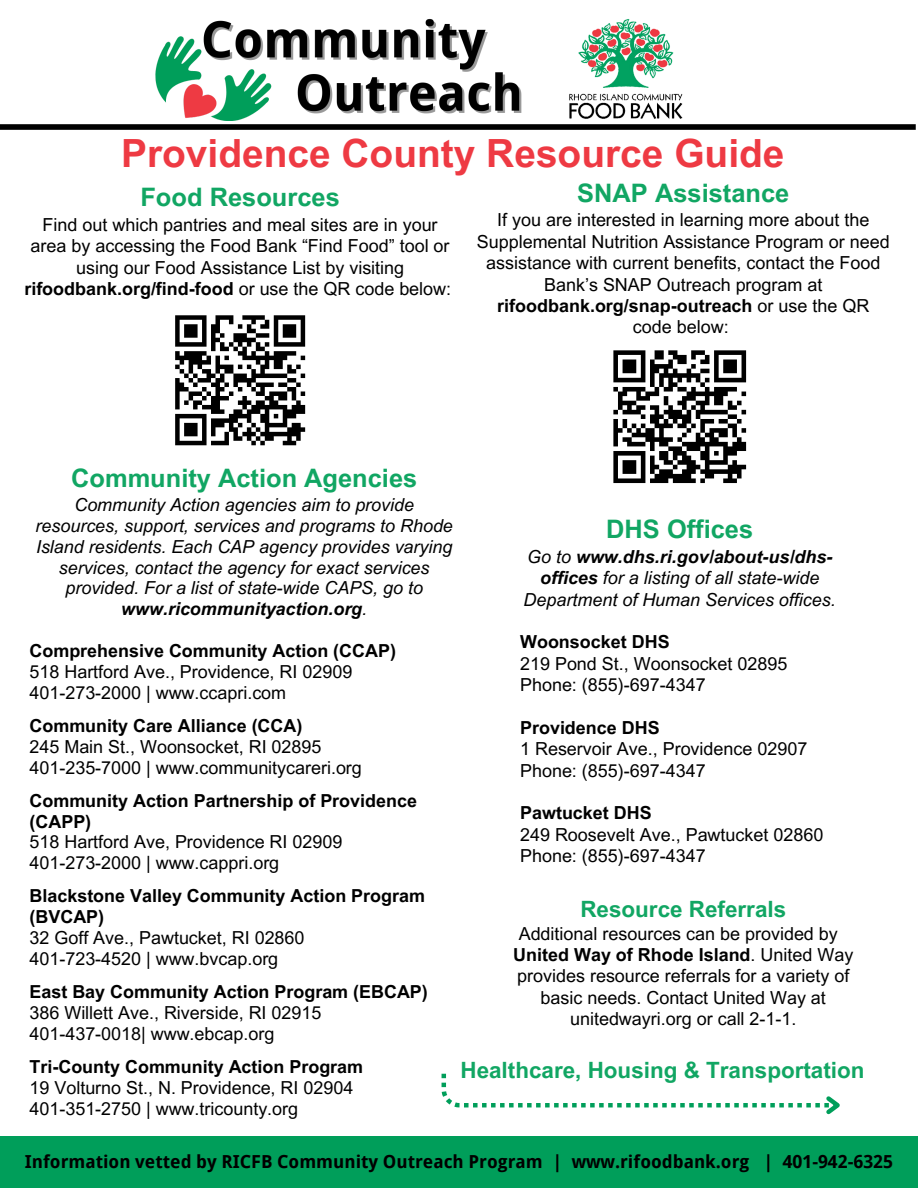
<style>
.page{position:relative;width:918px;height:1188px;background:#fff}
.page>*{position:absolute;margin:0;border:0;box-sizing:border-box;transform-origin:0 0}
.t1{font:700 38.85px "Arial MT Pro";color:#ee3a43}
.t2{font:700 25.5px "Arial MT Pro";color:#11a663}
.t3{font:700 22.5px "Arial MT Pro";color:#11a663}
.t4{font:18px/21.3px "Arial MT Pro";color:#000}
.t5{font:italic 18px/20.9px "Arial MT Pro";color:#000;text-align:center}
.t6{font:700 18px/20.9px "Arial MT Pro";color:#000}
.t7{font:700 18px "Droid Sans";color:#000}
.s1{font-weight:700}
</style>
<div class="page">
<div style="left:0;top:1136px;width:918px;height:52px;background:#009e5a"></div>
<div style="left:0;top:124px;width:916px;height:6px;background:#000"></div>
<img style="left:155px;top:18px;width:367px;height:102px">
<img style="left:569px;top:19px;width:114px;height:100px">
<svg style="left:175px;top:315px;width:131px;height:131px"></svg>
<svg style="left:613px;top:350px;width:134px;height:134px"></svg>
<svg style="left:442px;top:1074px;width:398px;height:41px"></svg>
<h1 class="t1" style="left:121px;top:139px;width:665px">Providence County Resource Guide</h1>
<h2 class="t2" style="left:140px;top:188px;width:201px">Food Resources</h2>
<p class="t4" style="left:24px;top:216px;width:428px;text-align:center">Find out which pantries and meal sites are in your area by accessing the Food Bank “Find Food” tool or using our Food Assistance List by visiting <span class="s1">rifoodbank.org/find-food</span> or use the QR code below:</p>
<h2 class="t2" style="left:577px;top:183px;width:214px">SNAP Assistance</h2>
<p class="t4" style="left:477px;top:212px;width:414px;text-align:center">If you are interested in learning more about the Supplemental Nutrition Assistance Program or need assistance with current benefits, contact the Food Bank’s SNAP Outreach program at <span class="s1">rifoodbank.org/snap-outreach</span> or use the QR code below:</p>
<h2 class="t2" style="left:71px;top:468px;width:348px">Community Action Agencies</h2>
<p class="t5" style="left:36px;top:496px;width:419px">Community Action agencies aim to provide resources, support, services and programs to Rhode Island residents. Each CAP agency provides varying services, contact the agency for exact services provided. For a list of state-wide CAPS, go to <span class="s1">www.ricommunityaction.org</span>.</p>
<p class="t6" style="left:30px;top:643px;width:368px">Comprehensive Community Action (CCAP)</p>
<p class="t4" style="left:30px;top:663px;width:324px;line-height:20.9px">518 Hartford Ave., Providence, RI 02909<br>401-273-2000 | www.ccapri.com</p>
<p class="t6" style="left:30px;top:717px;width:274px">Community Care Alliance (CCA)</p>
<p class="t4" style="left:30px;top:738px;width:334px;line-height:20.9px">245 Main St., Woonsocket, RI 02895<br>401-235-7000 | www.communitycareri.org</p>
<p class="t6" style="left:30px;top:792px;width:389px">Community Action Partnership of Providence (CAPP)</p>
<p class="t4" style="left:30px;top:834px;width:314px;line-height:20.9px">518 Hartford Ave, Providence RI 02909<br>401-273-2000 | www.cappri.org</p>
<p class="t6" style="left:30px;top:888px;width:397px">Blackstone Valley Community Action Program (BVCAP)</p>
<p class="t4" style="left:30px;top:930px;width:277px;line-height:20.9px">32 Goff Ave., Pawtucket, RI 02860<br>401-723-4520 | www.bvcap.org</p>
<p class="t6" style="left:30px;top:984px;width:400px">East Bay Community Action Program (EBCAP)</p>
<p class="t4" style="left:30px;top:1004px;width:293px;line-height:20.9px">386 Willett Ave., Riverside, RI 02915<br>401-437-0018| www.ebcap.org</p>
<p class="t6" style="left:30px;top:1058px;width:335px">Tri-County Community Action Program</p>
<p class="t4" style="left:30px;top:1079px;width:325px;line-height:20.9px">19 Volturno St., N. Providence, RI 02904<br>401-351-2750 | www.tricounty.org</p>
<h2 class="t2" style="left:606px;top:520px;width:149px">DHS Offices</h2>
<p class="t5" style="left:524px;top:548px;width:314px;line-height:21.3px">Go to <span class="s1">www.dhs.ri.gov/about-us/dhs&shy;offices</span> for a listing of all state-wide<br>Department of Human Services offices.</p>
<p class="t6" style="left:520px;top:634px;width:151px">Woonsocket DHS</p>
<p class="t4" style="left:520px;top:655px;width:269px">219 Pond St., Woonsocket 02895<br>Phone: (855)-697-4347</p>
<p class="t6" style="left:520px;top:719px;width:141px">Providence DHS</p>
<p class="t4" style="left:520px;top:741px;width:289px">1 Reservoir Ave., Providence 02907<br>Phone: (855)-697-4347</p>
<p class="t6" style="left:520px;top:805px;width:133px">Pawtucket DHS</p>
<p class="t4" style="left:520px;top:826px;width:305px">249 Roosevelt Ave., Pawtucket 02860<br>Phone: (855)-697-4347</p>
<p class="t3" style="left:580px;top:901px;width:207px">Resource Referrals</p>
<p class="t4" style="left:513px;top:925px;width:342px;text-align:center">Additional resources can be provided by <span class="s1">United Way of Rhode Island</span>. United Way provides resource referrals for a variety of basic needs. Contact United Way at unitedwayri.org or call 2-1-1.</p>
<p class="t3" style="left:460px;top:1061px;width:406px">Healthcare, Housing &amp; Transportation</p>
<p class="t7" style="left:25px;top:1151px;width:870px">Information vetted by RICFB Community Outreach Program | www.rifoodbank.org | 401-942-6325</p>
</div>
